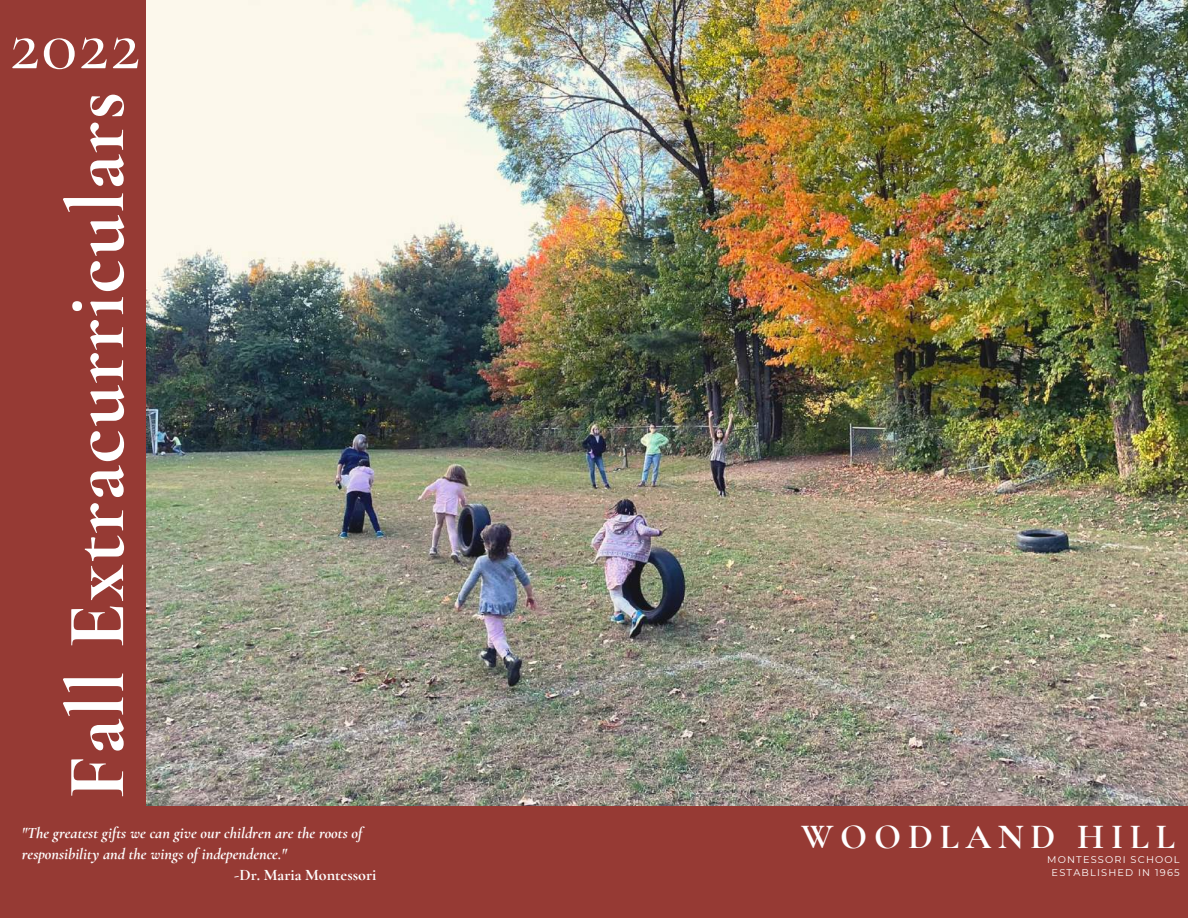
<style>
.page{position:relative;width:1188px;height:918px;background:#963a34}
.page>*{position:absolute;margin:0;border:0;box-sizing:border-box;transform-origin:0 0}
.t1{font:700 82.95px "Cormorant Garamond";letter-spacing:.02em;color:#fff}
.t2{font:500 75px "Cormorant Garamond";color:#fff}
.t3{font:700 35.4px "Cormorant Garamond";letter-spacing:.19em;color:#fff}
.t4{font:italic 700 16.05px/21.3px "Cormorant Garamond";color:#fff}
.t5{font:700 16.05px "Cormorant Garamond";color:#fff}
.t6{font:9.75px/13px "Montserrat";letter-spacing:.12em;color:#fff;text-align:center}
</style>
<div class="page">
<img style="left:146px;top:0;width:1042px;height:805px">
<h2 class="t2" style="left:10px;top:-1px;width:132px">2022</h2>
<h1 class="t1" style="left:46px;top:799px;width:709px;rotate:-90deg">Fall Extracurriculars</h1>
<p class="t4" style="left:22px;top:822px;width:342px">"The greatest gifts we can give our children are the roots of responsibility and the wings of independence."</p>
<p class="t5" style="left:234px;top:865px;width:144px">-Dr. Maria Montessori</p>
<h3 class="t3" style="left:801px;top:815px;width:375px">WOODLAND HILL</h3>
<p class="t6" style="left:1047px;top:853px;width:134px">MONTESSORI SCHOOL<br>ESTABLISHED IN 1965</p>
</div>
